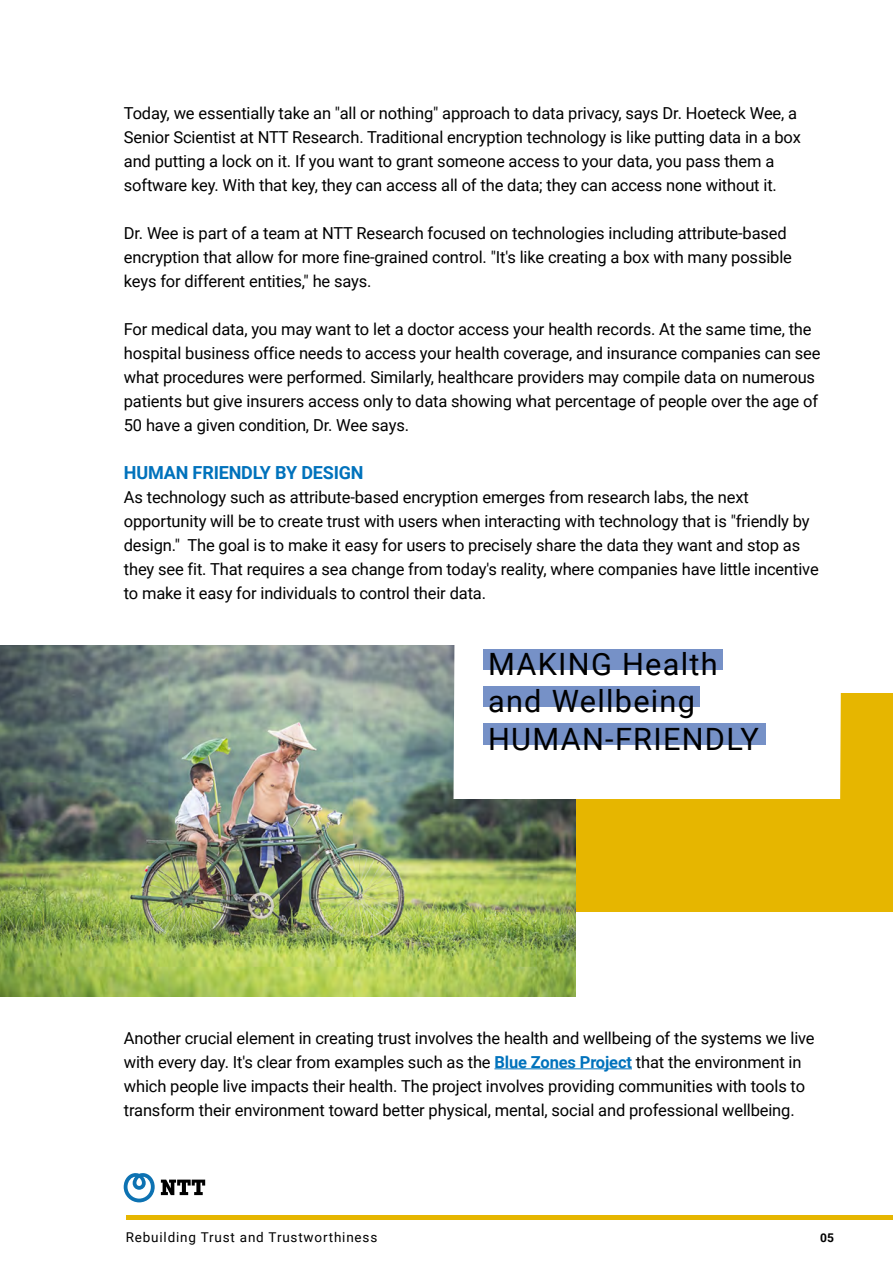
<style>
.page{position:relative;width:893px;height:1263px;background:#fff}
.page>*{position:absolute;margin:0;border:0;box-sizing:border-box;transform-origin:0 0}
.t1{font:30.75px/37.3px "Roboto";letter-spacing:.04em;color:#000}
.t2{font:700 18px "Roboto";letter-spacing:-.01em;color:#0072bc}
.t3{font:16.5px/24px "Roboto";letter-spacing:-.01em;color:#000}
.t4{font:13.5px "Roboto";letter-spacing:.06em;color:#000}
.t5{font:700 12px "Roboto";color:#000}
.s1{font-weight:700;color:#0072bc}
</style>
<div class="page">
<hr style="left:494px;top:1068px;width:138px;height:1px;background:#0072bc">
<div style="left:496px;top:693px;width:397px;height:218px;background:#e6b600"></div>
<img style="left:0;top:645px;width:576px;height:351px">
<div style="left:453px;top:645px;width:388px;height:154px;background:#fff"></div>
<div style="left:483px;top:649px;width:240px;height:21px;background:#7691c7"></div>
<div style="left:483px;top:687px;width:217px;height:20px;background:#7691c7"></div>
<div style="left:483px;top:723px;width:283px;height:21px;background:#7691c7"></div>
<svg style="left:124px;top:1173px;width:31px;height:29px"></svg>
<svg style="left:161px;top:1179px;width:44px;height:16px"></svg>
<hr style="left:126px;top:1215px;width:767px;height:4px;background:#e6b600">
<p class="t3" style="left:124px;top:100px;width:679px">Today, we essentially take an "all or nothing" approach to data privacy, says Dr. Hoeteck Wee, a Senior Scientist at NTT Research. Traditional encryption technology is like putting data in a box and putting a lock on it. If you want to grant someone access to your data, you pass them a software key. With that key, they can access all of the data; they can access none without it.</p>
<p class="t3" style="left:124px;top:220px;width:670px">Dr. Wee is part of a team at NTT Research focused on technologies including attribute-based encryption that allow for more fine-grained control. "It's like creating a box with many possible keys for different entities," he says.</p>
<p class="t3" style="left:124px;top:316px;width:698px">For medical data, you may want to let a doctor access your health records. At the same time, the hospital business office needs to access your health coverage, and insurance companies can see what procedures were performed. Similarly, healthcare providers may compile data on numerous patients but give insurers access only to data showing what percentage of people over the age of 50 have a given condition, Dr. Wee says.</p>
<h3 class="t2" style="left:124px;top:460px;width:241px">HUMAN FRIENDLY BY DESIGN</h3>
<p class="t3" style="left:124px;top:484px;width:696px">As technology such as attribute-based encryption emerges from research labs, the next opportunity will be to create trust with users when interacting with technology that is "friendly by design." The goal is to make it easy for users to precisely share the data they want and stop as they see fit. That requires a sea change from today's reality, where companies have little incentive to make it easy for individuals to control their data.</p>
<h2 class="t1" style="left:488px;top:644px;width:272px">MAKING Health and Wellbeing<br>HUMAN-FRIENDLY</h2>
<p class="t3" style="left:124px;top:1025px;width:692px">Another crucial element in creating trust involves the health and wellbeing of the systems we live with every day. It's clear from examples such as the <span class="s1">Blue Zones Project</span> that the environment in which people live impacts their health. The project involves providing communities with tools to transform their environment toward better physical, mental, social and professional wellbeing.</p>
<p class="t4" style="left:126px;top:1228px;width:253px">Rebuilding Trust and Trustworthiness</p>
<p class="t5" style="left:820px;top:1229px;width:15px">05</p>
</div>
